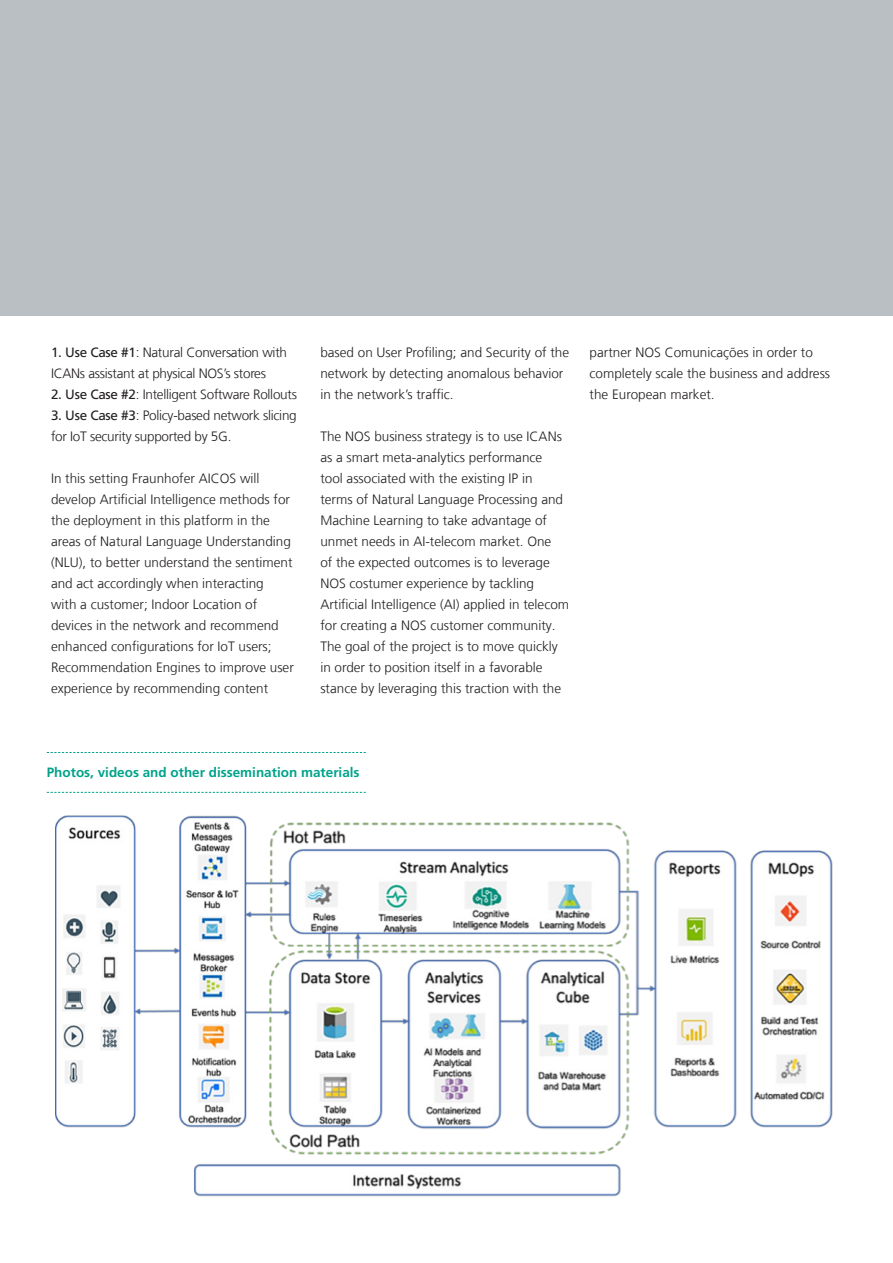
<style>
.page{position:relative;width:893px;height:1263px;background:#fff}
.page>*{position:absolute;margin:0;border:0;box-sizing:border-box;transform-origin:0 0}
._06_Fließtext{font:300 13.5px/21px "Frutiger LT Com";color:#231f20}
._06_Fließtext-2{font:300 13.5px/21px "Frutiger LT Com";letter-spacing:-.02em;color:#231f20}
._11_Zwischenüberschr{font:700 13.5px "Frutiger LT Com";color:#00a38a}
.s1{font-weight:400}
</style>
<div class="page">
<div style="left:0;top:0;width:893px;height:315px;background:#babfc3"></div>
<img style="left:55px;top:815px;width:778px;height:382px">
<svg style="left:47px;top:752px;width:319px;height:1px"></svg>
<svg style="left:47px;top:792px;width:319px;height:1px"></svg>
<p class="_06_Fließtext-2" style="left:51px;top:342px;width:238px"><span class="s1">1. Use Case #1</span>: Natural Conversation with<br>ICANs assistant at physical NOS’s stores</p>
<p class="_06_Fließtext-2" style="left:51px;top:384px;width:247px"><span class="s1">2. Use Case #2</span>: Intelligent Software Rollouts</p>
<p class="_06_Fließtext-2" style="left:51px;top:405px;width:247px"><span class="s1">3. Use Case #3</span>: Policy-based network slicing for IoT security supported by 5G.</p>
<p class="_06_Fließtext" style="left:51px;top:468px;width:244px">In this setting Fraunhofer AICOS will develop Artificial Intelligence methods for the deployment in this platform in the areas of Natural Language Understanding (NLU), to better understand the sentiment and act accordingly when interacting<br>with a customer; Indoor Location of devices in the network and recommend enhanced configurations for IoT users; Recommendation Engines to improve user experience by recommending content</p>
<p class="_06_Fließtext" style="left:320px;top:342px;width:250px">based on User Profiling; and Security of the network by detecting anomalous behavior in the network’s traffic.</p>
<p class="_06_Fließtext" style="left:320px;top:426px;width:250px">The NOS business strategy is to use ICANs as a smart meta-analytics performance<br>tool associated with the existing IP in<br>terms of Natural Language Processing and Machine Learning to take advantage of unmet needs in AI-telecom market. One<br>of the expected outcomes is to leverage NOS costumer experience by tackling Artificial Intelligence (AI) applied in telecom for creating a NOS customer community.<br>The goal of the project is to move quickly in order to position itself in a favorable stance by leveraging this traction with the</p>
<p class="_06_Fließtext" style="left:590px;top:342px;width:242px">partner NOS Comunicações in order to completely scale the business and address the European market.</p>
<p class="_11_Zwischenüberschr" style="left:47px;top:764px;width:314px">Photos, videos and other dissemination materials</p>
</div>
